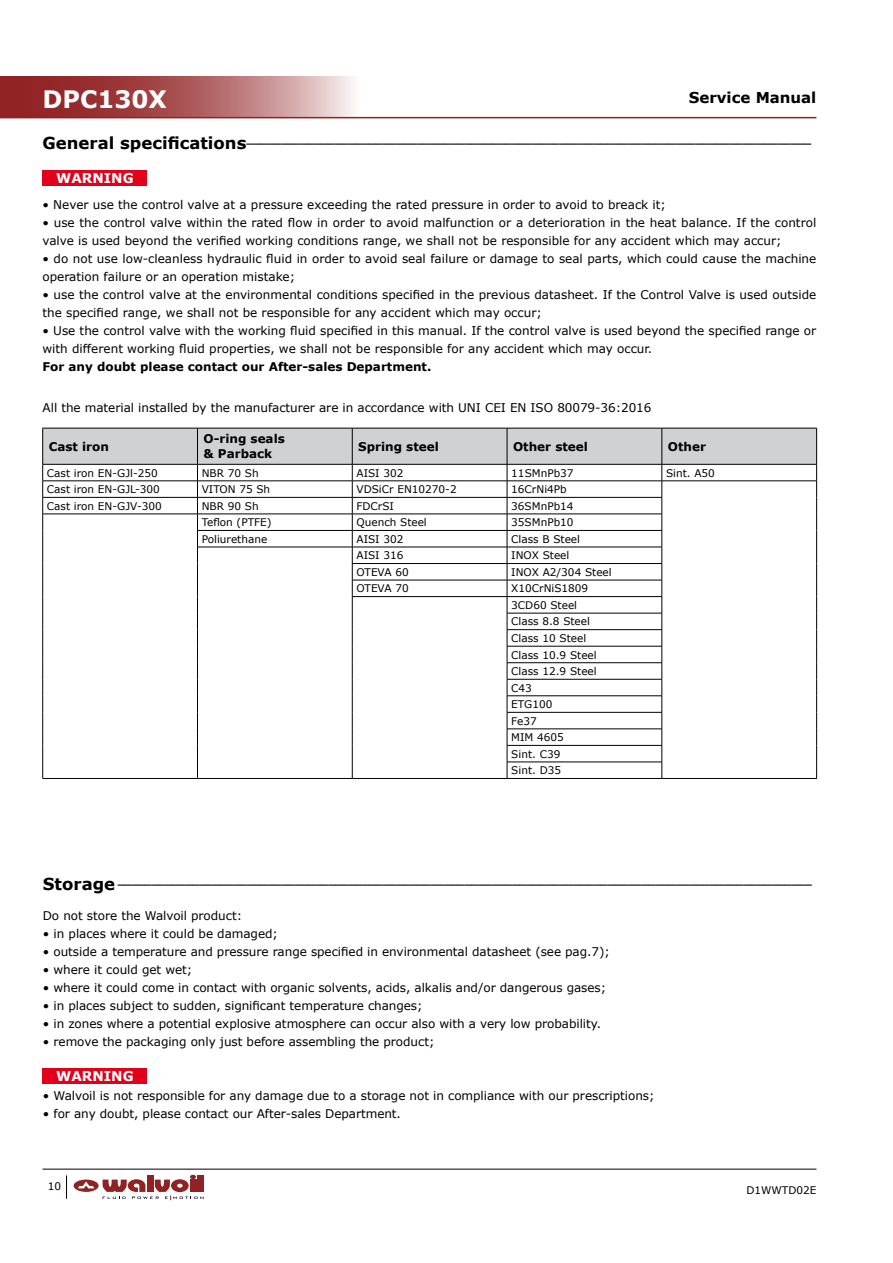
<style>
.page{position:relative;width:893px;height:1263px;background:#fff}
.page>*{position:absolute;margin:0;border:0;box-sizing:border-box;transform-origin:0 0}
.t1{font:700 24px "Verdana";color:#fff}
.t2{font:700 15px "Verdana";color:#000}
.t3{font:700 13.5px "Verdana";color:#fff}
.t4{font:12px/18px "Verdana";color:#000}
.t5{font:700 12px/15px "Verdana";color:#000}
.t6{font:10.5px/16.5px "Verdana";color:#000}
.t7{font:700 9.6px "Verdana";color:#000}
.s1{font-size:16.5px}
</style>
<div class="page">
<svg style="left:0;top:77px;width:361px;height:40px;background:#b36768"></svg>
<hr style="left:0;top:117px;width:816px;height:1px;background:#912224">
<hr style="left:43px;top:1169px;width:773px;height:1px;background:#000">
<svg style="left:66px;top:1175px;width:1px;height:24px"></svg>
<svg style="left:74px;top:1179px;width:25px;height:13px"></svg>
<svg style="left:78px;top:1181px;width:16px;height:7px"></svg>
<svg style="left:103px;top:1175px;width:101px;height:25px"></svg>
<div style="left:43px;top:170px;width:104px;height:15px;background:#e2001a"></div>
<div style="left:43px;top:1068px;width:104px;height:16px;background:#e2001a"></div>
<svg style="left:42px;top:428px;width:775px;height:350px"></svg>
<hr style="left:43px;top:778px;width:154px;height:1px;background:#000">
<hr style="left:197px;top:778px;width:155px;height:1px;background:#000">
<hr style="left:352px;top:778px;width:155px;height:1px;background:#000">
<hr style="left:507px;top:778px;width:155px;height:1px;background:#000">
<hr style="left:662px;top:778px;width:155px;height:1px;background:#000">
<h1 class="t1" style="left:43px;top:82px;width:126px">DPC130X</h1>
<p class="t2" style="left:689px;top:87px;width:129px">Service Manual</p>
<p class="t7" style="left:43px;top:133px;width:770px"><span class="s1">General specifications</span>___________________________________________________________________________________</p>
<p class="t3" style="left:56px;top:168px;width:79px">WARNING</p>
<p class="t4" style="left:43px;top:195px;width:625px">• Never use the control valve at a pressure exceeding the rated pressure in order to avoid to breack it;</p>
<p class="t4" style="left:42px;top:213px;width:775px">• use the control valve within the rated flow in order to avoid malfunction or a deterioration in the heat balance. If the control valve is used beyond the verified working conditions range, we shall not be responsible for any accident which may accur;</p>
<p class="t4" style="left:42px;top:249px;width:775px">• do not use low-cleanless hydraulic fluid in order to avoid seal failure or damage to seal parts, which could cause the machine operation failure or an operation mistake;</p>
<p class="t4" style="left:42px;top:285px;width:775px">• use the control valve at the environmental conditions specified in the previous datasheet. If the Control Valve is used outside the specified range, we shall not be responsible for any accident which may occur;</p>
<p class="t4" style="left:42px;top:321px;width:775px">• Use the control valve with the working fluid specified in this manual. If the control valve is used beyond the specified range or with different working fluid properties, we shall not be responsible for any accident which may occur.</p>
<p class="t5" style="left:42px;top:358px;width:390px">For any doubt please contact our After-sales Department.</p>
<p class="t4" style="left:43px;top:398px;width:610px">All the material installed by the manufacturer are in accordance with UNI CEI EN ISO 80079-36:2016</p>
<p class="t5" style="left:49px;top:439px;width:62px">Cast iron</p>
<p class="t5" style="left:203px;top:431px;width:83px">O-ring seals &amp; Parback</p>
<p class="t5" style="left:358px;top:439px;width:82px">Spring steel</p>
<p class="t5" style="left:513px;top:439px;width:76px">Other steel</p>
<p class="t5" style="left:668px;top:439px;width:40px">Other</p>
<p class="t6" style="left:47px;top:464px;width:112px">Cast iron EN-GJl-250</p>
<p class="t6" style="left:202px;top:464px;width:58px">NBR 70 Sh</p>
<p class="t6" style="left:356px;top:464px;width:48px">AISI 302</p>
<p class="t6" style="left:511px;top:464px;width:64px">11SMnPb37</p>
<p class="t6" style="left:666px;top:464px;width:50px">Sint. A50</p>
<p class="t6" style="left:47px;top:481px;width:115px">Cast iron EN-GJL-300</p>
<p class="t6" style="left:202px;top:481px;width:70px">VITON 75 Sh</p>
<p class="t6" style="left:356px;top:481px;width:102px">VDSiCr EN10270-2</p>
<p class="t6" style="left:511px;top:481px;width:57px">16CrNi4Pb</p>
<p class="t6" style="left:47px;top:497px;width:116px">Cast iron EN-GJV-300</p>
<p class="t6" style="left:202px;top:497px;width:58px">NBR 90 Sh</p>
<p class="t6" style="left:356px;top:497px;width:39px">FDCrSI</p>
<p class="t6" style="left:511px;top:497px;width:64px">36SMnPb14</p>
<p class="t6" style="left:202px;top:514px;width:71px">Teflon (PTFE)</p>
<p class="t6" style="left:356px;top:514px;width:72px">Quench Steel</p>
<p class="t6" style="left:511px;top:514px;width:64px">35SMnPb10</p>
<p class="t6" style="left:202px;top:531px;width:67px">Poliurethane</p>
<p class="t6" style="left:356px;top:531px;width:48px">AISI 302</p>
<p class="t6" style="left:511px;top:531px;width:70px">Class B Steel</p>
<p class="t6" style="left:356px;top:547px;width:48px">AISI 316</p>
<p class="t6" style="left:511px;top:547px;width:60px">INOX Steel</p>
<p class="t6" style="left:356px;top:564px;width:54px">OTEVA 60</p>
<p class="t6" style="left:511px;top:564px;width:102px">INOX A2/304 Steel</p>
<p class="t6" style="left:356px;top:580px;width:54px">OTEVA 70</p>
<p class="t6" style="left:511px;top:580px;width:87px">X10CrNiS1809<br>3CD60 Steel<br>Class 8.8 Steel<br>Class 10 Steel<br>Class 10.9 Steel<br>Class 12.9 Steel<br>C43<br>ETG100<br>Fe37<br>MIM 4605<br>Sint. C39<br>Sint. D35</p>
<p class="t7" style="left:43px;top:874px;width:770px"><span class="s1">Storage</span> ______________________________________________________________________________________________________</p>
<p class="t4" style="left:43px;top:907px;width:201px">Do not store the Walvoil product:</p>
<p class="t4" style="left:43px;top:925px;width:237px">• in places where it could be damaged;</p>
<p class="t4" style="left:43px;top:943px;width:569px">• outside a temperature and pressure range specified in environmental datasheet (see pag.7);</p>
<p class="t4" style="left:43px;top:961px;width:151px">• where it could get wet;</p>
<p class="t4" style="left:43px;top:979px;width:565px">• where it could come in contact with organic solvents, acids, alkalis and/or dangerous gases;</p>
<p class="t4" style="left:43px;top:997px;width:381px">• in places subject to sudden, significant temperature changes;</p>
<p class="t4" style="left:43px;top:1015px;width:560px">• in zones where a potential explosive atmosphere can occur also with a very low probability.</p>
<p class="t4" style="left:43px;top:1033px;width:393px">• remove the packaging only just before assembling the product;</p>
<p class="t3" style="left:56px;top:1067px;width:79px">WARNING</p>
<p class="t4" style="left:43px;top:1087px;width:613px">• Walvoil is not responsible for any damage due to a storage not in compliance with our prescriptions;</p>
<p class="t4" style="left:43px;top:1105px;width:360px">• for any doubt, please contact our After-sales Department.</p>
<p class="t6" style="left:48px;top:1178px;width:15px">10</p>
<p class="t6" style="left:746px;top:1182px;width:72px">D1WWTD02E</p>
</div>
